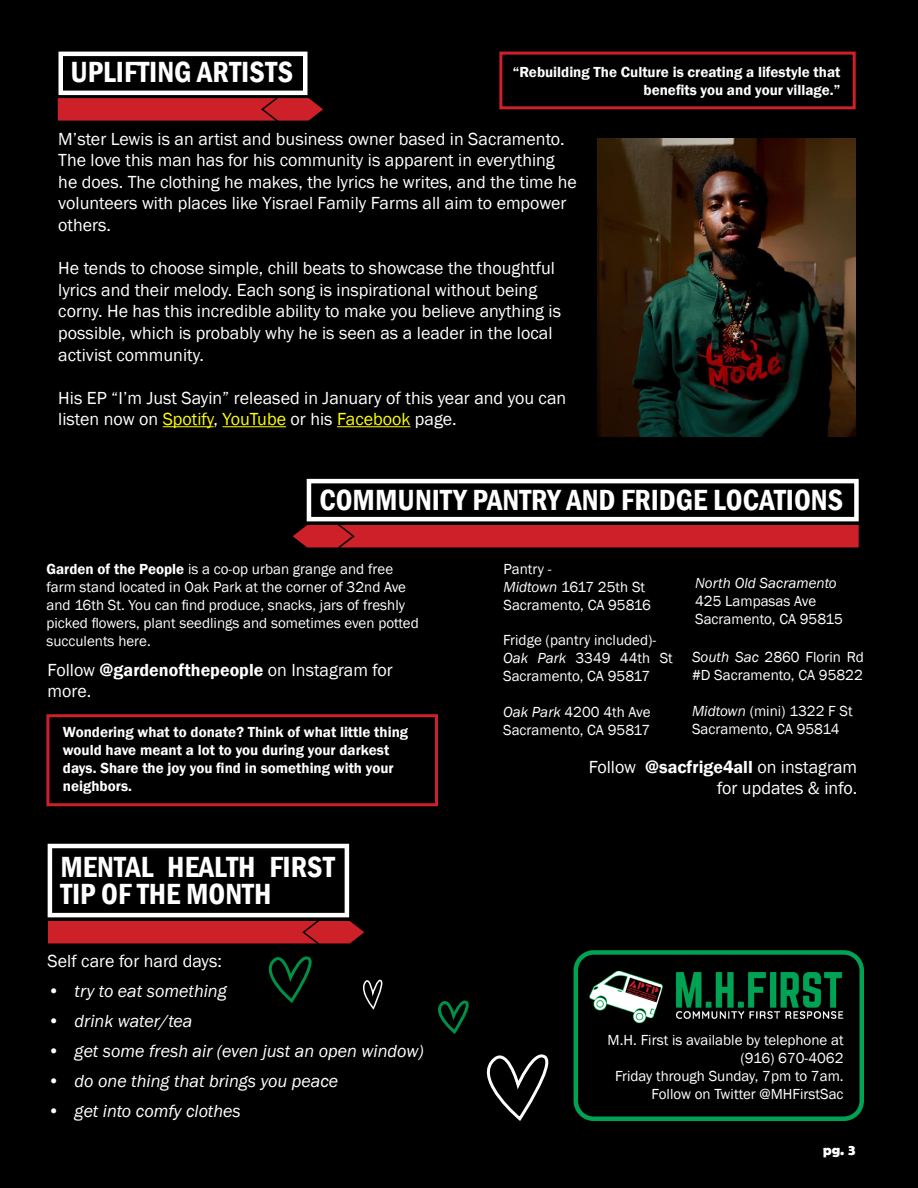
<style>
.page{position:relative;width:918px;height:1188px;background:#fff}
.page>*{position:absolute;margin:0;border:0;box-sizing:border-box;transform-origin:0 0}
.t1{font:600 condensed 30px/27px "Franklin Gothic";color:#fff}
.t2{font:18px/21.6px "Franklin Gothic";color:#fff}
.t3{font:italic 18px "Franklin Gothic";color:#fff}
.t4{font:15px/18px "Franklin Gothic";color:#fff}
.t5{font:600 15px/18px "Franklin Gothic";color:#fff;text-align:right}
.t6{font:italic 15px/18px "Franklin Gothic";color:#fff}
.t7{font:700 15px "Berlin Sans FB Demi";color:#fff}
.s1{color:#ff0}
.s2{font-weight:600}
.s3{font-style:italic}
.s4{font-style:normal}
</style>
<div class="page">
<div style="left:1px;top:1px;width:916px;height:1186px;background:#000"></div>
<div style="left:58px;top:52px;width:250px;height:43px;border:4px solid #fff"></div>
<div style="left:48px;top:844px;width:301px;height:73px;border:4px solid #fff"></div>
<div style="left:307px;top:479px;width:552px;height:42px;border:4px solid #fff"></div>
<div style="left:47px;top:920px;width:298px;height:24px;background:#cd2028"></div>
<div style="left:46px;top:920px;width:300px;height:25px;border:2px solid #000"></div>
<div style="left:322px;top:524px;width:537px;height:24px;background:#cd2028"></div>
<div style="left:321px;top:524px;width:539px;height:25px;border:2px solid #000"></div>
<svg style="left:293px;top:524px;width:63px;height:25px"></svg>
<div style="left:57px;top:97px;width:248px;height:24px;background:#cd2028"></div>
<div style="left:56px;top:97px;width:250px;height:25px;border:2px solid #000"></div>
<svg style="left:260px;top:95px;width:63px;height:27px"></svg>
<svg style="left:833px;top:1159px;width:85px;height:29px"></svg>
<div style="left:499px;top:52px;width:357px;height:57px;border:3px solid #cd2028"></div>
<img style="left:586px;top:955px;width:268px;height:69px">
<div style="left:574px;top:950px;width:290px;height:171px;border:4px solid #00a353;border-radius:18px"></div>
<div style="left:46px;top:714px;width:392px;height:92px;border:3px solid #cd2028"></div>
<hr style="left:163px;top:426px;width:51px;height:1px;background:#ff0">
<hr style="left:223px;top:426px;width:63px;height:1px;background:#ff0">
<hr style="left:337px;top:426px;width:73px;height:1px;background:#ff0">
<img style="left:598px;top:138px;width:258px;height:298px">
<svg style="left:262px;top:920px;width:121px;height:90px"></svg>
<svg style="left:438px;top:1000px;width:111px;height:121px"></svg>
<p class="t1" style="left:70px;top:58px;width:224px">UPLIFTING ARTISTS</p>
<p class="t5" style="left:513px;top:63px;width:329px">“Rebuilding The Culture is creating a lifestyle that benefits you and your village.”</p>
<p class="t2" style="left:58px;top:128px;width:520px">M’ster Lewis is an artist and business owner based in Sacramento.<br>The love this man has for his community is apparent in everything he does. The clothing he makes, the lyrics he writes, and the time he volunteers with places like Yisrael Family Farms all aim to empower others.</p>
<p class="t2" style="left:58px;top:258px;width:504px">He tends to choose simple, chill beats to showcase the thoughtful lyrics and their melody. Each song is inspirational without being corny. He has this incredible ability to make you believe anything is possible, which is probably why he is seen as a leader in the local activist community.</p>
<p class="t2" style="left:58px;top:387px;width:509px">His EP “I’m Just Sayin” released in January of this year and you can listen now on <span class="s1">Spotify</span>, <span class="s1">YouTube</span> or his <span class="s1">Facebook</span> page.</p>
<p class="t1" style="left:319px;top:486px;width:525px">COMMUNITY PANTRY AND FRIDGE LOCATIONS</p>
<p class="t4" style="left:46px;top:560px;width:374px"><span class="s2">Garden of the People</span> is a co-op urban grange and free farm stand located in Oak Park at the corner of 32nd Ave and 16th St. You can find produce, snacks, jars of freshly picked flowers, plant seedlings and sometimes even potted succulents here.</p>
<p class="t2" style="left:48px;top:659px;width:347px">Follow <span class="s2">@gardenofthepeople</span> on Instagram for more.</p>
<p class="t5" style="left:63px;top:724px;width:347px;text-align:left">Wondering what to donate? Think of what little thing would have meant a lot to you during your darkest days. Share the joy you find in something with your neighbors.</p>
<p class="t1" style="left:60px;top:853px;width:276px">MENTAL HEALTH FIRST<br>TIP OF THE MONTH</p>
<p class="t2" style="left:48px;top:950px;width:176px">Self care for hard days:</p>
<p class="t3" style="left:48px;top:979px;width:181px">• try to eat something</p>
<p class="t3" style="left:48px;top:1009px;width:146px">• drink water/tea</p>
<p class="t3" style="left:48px;top:1039px;width:378px">• get some fresh air (even just an open window)</p>
<p class="t3" style="left:48px;top:1069px;width:292px">• do one thing that brings you peace</p>
<p class="t3" style="left:48px;top:1099px;width:195px">• get into comfy clothes</p>
<p class="t4" style="left:504px;top:560px;width:50px">Pantry -</p>
<p class="t4" style="left:504px;top:578px;width:143px"><span class="s3">Midtown</span> 1617 25th St</p>
<p class="t4" style="left:504px;top:596px;width:149px">Sacramento, CA 95816</p>
<p class="t4" style="left:503px;top:631px;width:155px">Fridge (pantry included)-</p>
<p class="t4" style="left:503px;top:649px;width:171px"><span class="s3">Oak Park</span> 3349 44th St<br>Sacramento, CA 95817</p>
<p class="t4" style="left:503px;top:703px;width:149px"><span class="s3">Oak Park</span> 4200 4th Ave<br>Sacramento, CA 95817</p>
<p class="t2" style="left:589px;top:756px;width:270px">Follow <span class="s2">@sacfrige4all</span> on instagram</p>
<p class="t2" style="left:717px;top:778px;width:142px">for updates &amp; info.</p>
<p class="t6" style="left:695px;top:575px;width:143px">North Old Sacramento<br><span class="s4">425 Lampasas Ave</span></p>
<p class="t4" style="left:695px;top:611px;width:149px">Sacramento, CA 95815</p>
<p class="t4" style="left:692px;top:649px;width:173px"><span class="s3">South Sac</span> 2860 Florin Rd #D Sacramento, CA 95822</p>
<p class="t4" style="left:692px;top:703px;width:162px"><span class="s3">Midtown</span> (mini) 1322 F St<br>Sacramento, CA 95814</p>
<p class="t4" style="left:608px;top:1031px;width:238px">M.H. First is available by telephone at</p>
<p class="t4" style="left:740px;top:1049px;width:105px">(916) 670-4062</p>
<p class="t4" style="left:615px;top:1067px;width:230px">Friday through Sunday, 7pm to 7am.</p>
<p class="t4" style="left:651px;top:1085px;width:194px">Follow on Twitter @MHFirstSac</p>
<p class="t7" style="left:823px;top:1141px;width:34px">pg. 3</p>
</div>
